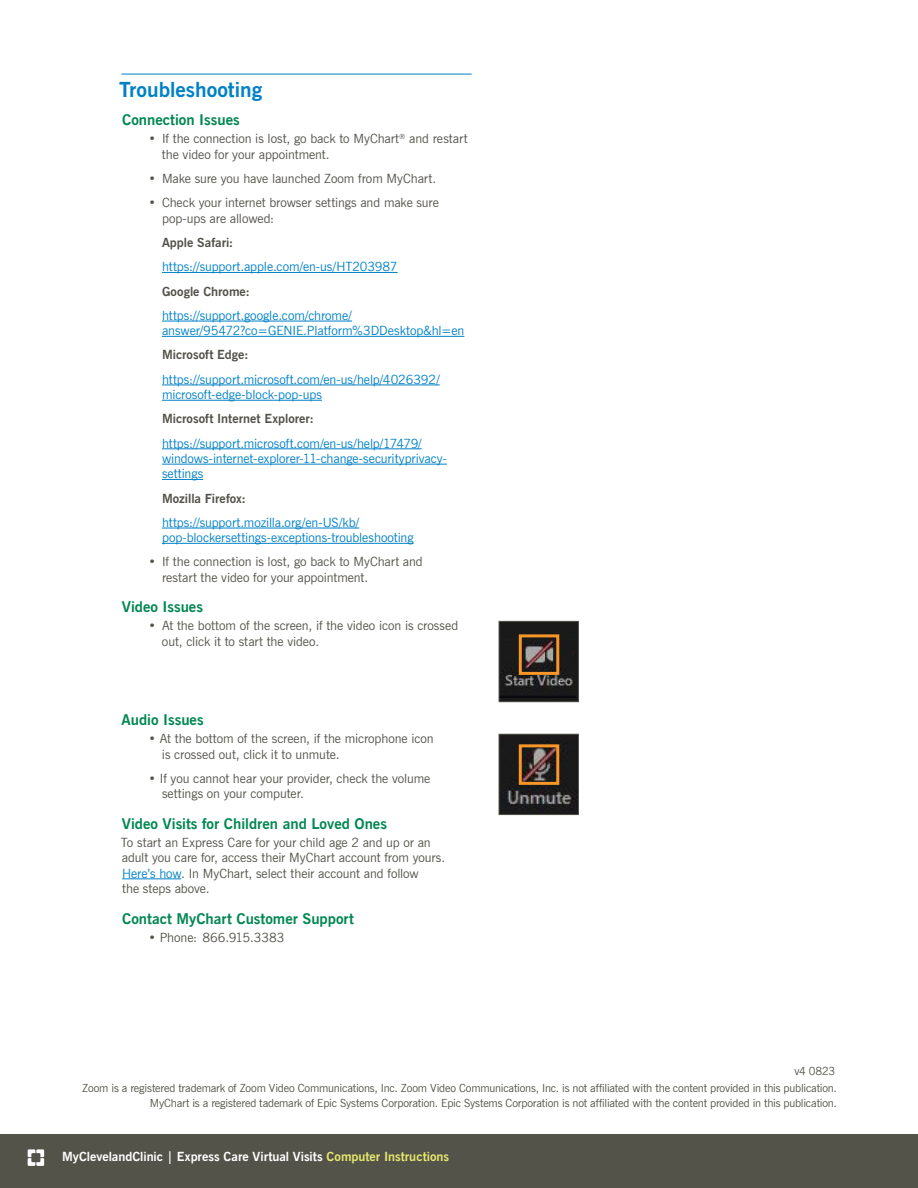
<style>
.page{position:relative;width:918px;height:1188px;background:#fff}
.page>*{position:absolute;margin:0;border:0;box-sizing:border-box;transform-origin:0 0}
.t1{font:700 21px "News Gothic BT";color:#0081c6}
.t2{font:700 15px "News Gothic BT";color:#008752}
.t3{font:12.75px/15.3px "News Gothic BT";letter-spacing:-.005em;color:#54534a}
.t4{font:12.75px/15.3px "News Gothic BT";letter-spacing:-.005em;color:#0081c6}
.t5{font:700 12.75px "News Gothic BT";color:#54534a}
.t6{font:700 12.75px "News Gothic BT";color:#fff}
.t7{font:11.25px/15px "News Gothic BT";letter-spacing:-.015em;color:#54534a;text-align:right}
.s1{color:#0081c6}
.s2{color:#e4e86d}
</style>
<div class="page">
<div style="left:0;top:1134px;width:918px;height:54px;background:#54534a"></div>
<svg style="left:28px;top:1149px;width:16px;height:17px"></svg>
<hr style="left:122px;top:74px;width:350px;height:1px;background:#0081c6">
<hr style="left:162px;top:272px;width:236px;height:1px;background:#0081c6">
<hr style="left:162px;top:321px;width:190px;height:1px;background:#0081c6">
<hr style="left:162px;top:336px;width:302px;height:1px;background:#0081c6">
<hr style="left:162px;top:385px;width:278px;height:1px;background:#0081c6">
<hr style="left:162px;top:400px;width:160px;height:1px;background:#0081c6">
<hr style="left:162px;top:449px;width:260px;height:1px;background:#0081c6">
<hr style="left:162px;top:464px;width:285px;height:1px;background:#0081c6">
<hr style="left:162px;top:479px;width:41px;height:1px;background:#0081c6">
<hr style="left:162px;top:528px;width:197px;height:1px;background:#0081c6">
<hr style="left:162px;top:543px;width:252px;height:1px;background:#0081c6">
<hr style="left:122px;top:879px;width:59px;height:1px;background:#0081c6">
<div style="left:499px;top:621px;width:80px;height:81px;background:#1a1a1a"></div>
<img style="left:501px;top:635px;width:75px;height:62px">
<div style="left:499px;top:621px;width:80px;height:81px;border:1px solid #54534a"></div>
<div style="left:519px;top:634px;width:40px;height:41px;border:3px solid #f89728"></div>
<div style="left:499px;top:734px;width:80px;height:81px;background:#1b191a"></div>
<img style="left:503px;top:744px;width:71px;height:64px">
<div style="left:499px;top:734px;width:80px;height:81px;border:1px solid #54534a"></div>
<div style="left:519px;top:744px;width:40px;height:41px;border:3px solid #f89728"></div>
<h1 class="t1" style="left:119px;top:77px;width:145px">Troubleshooting</h1>
<p class="t2" style="left:122px;top:111px;width:119px">Connection Issues</p>
<p class="t3" style="left:162px;top:131px;width:307px;text-indent:-13px">• If the connection is lost, go back to MyChart<sup>®</sup> and restart the video for your appointment.</p>
<p class="t3" style="left:149px;top:171px;width:289px">• Make sure you have launched Zoom from MyChart.</p>
<p class="t3" style="left:162px;top:195px;width:278px;text-indent:-14px">• Check your internet browser settings and make sure pop-ups are allowed:</p>
<p class="t5" style="left:162px;top:235px;width:73px">Apple Safari:</p>
<p class="t4" style="left:162px;top:259px;width:237px">https://support.apple.com/en-us/HT203987</p>
<p class="t5" style="left:162px;top:283px;width:90px">Google Chrome:</p>
<p class="t4" style="left:162px;top:308px;width:304px">https://support.google.com/chrome/ answer/95472?co=GENIE.Platform%3DDesktop&amp;hl=en</p>
<p class="t5" style="left:162px;top:347px;width:88px">Microsoft Edge:</p>
<p class="t4" style="left:162px;top:372px;width:279px">https://support.microsoft.com/en-us/help/4026392/ microsoft-edge-block-pop-ups</p>
<p class="t5" style="left:162px;top:411px;width:154px">Microsoft Internet Explorer:</p>
<p class="t4" style="left:162px;top:435px;width:286px">https://support.microsoft.com/en-us/help/17479/ windows-internet-explorer-11-change-securityprivacy&shy;settings</p>
<p class="t5" style="left:162px;top:490px;width:86px">Mozilla Firefox:</p>
<p class="t4" style="left:162px;top:515px;width:253px">https://support.mozilla.org/en-US/kb/ pop-blockersettings-exceptions-troubleshooting</p>
<p class="t3" style="left:162px;top:554px;width:262px;text-indent:-14px">• If the connection is lost, go back to MyChart and restart the video for your appointment.</p>
<p class="t2" style="left:122px;top:598px;width:83px">Video Issues</p>
<p class="t3" style="left:162px;top:618px;width:298px;text-indent:-13px">• At the bottom of the screen, if the video icon is crossed out, click it to start the video.</p>
<p class="t2" style="left:122px;top:711px;width:84px">Audio Issues</p>
<p class="t3" style="left:162px;top:731px;width:273px;text-indent:-13px">• At the bottom of the screen, if the microphone icon is crossed out, click it to unmute.</p>
<p class="t3" style="left:162px;top:771px;width:270px;text-indent:-14px">• If you cannot hear your provider, check the volume settings on your computer.</p>
<p class="t2" style="left:122px;top:815px;width:267px">Video Visits for Children and Loved Ones</p>
<p class="t3" style="left:121px;top:835px;width:326px">To start an Express Care for your child age 2 and up or an adult you care for, access their MyChart account from yours.<br><span class="s1">Here’s how</span>. In MyChart, select their account and follow<br>the steps above.</p>
<p class="t2" style="left:122px;top:910px;width:233px">Contact MyChart Customer Support</p>
<p class="t3" style="left:149px;top:930px;width:138px">• Phone: 866.915.3383</p>
<p class="t7" style="left:794px;top:1063px;width:42px">v4 0823</p>
<p class="t7" style="left:82px;top:1080px;width:756px">Zoom is a registered trademark of Zoom Video Communications, Inc. Zoom Video Communications, Inc. is not affiliated with the content provided in this publication.<br>MyChart is a registered tademark of Epic Systems Corporation. Epic Systems Corporation is not affiliated with the content provided in this publication.</p>
<p class="t6" style="left:62px;top:1149px;width:389px">MyClevelandClinic | Express Care Virtual Visits <span class="s2">Computer Instructions</span></p>
</div>
